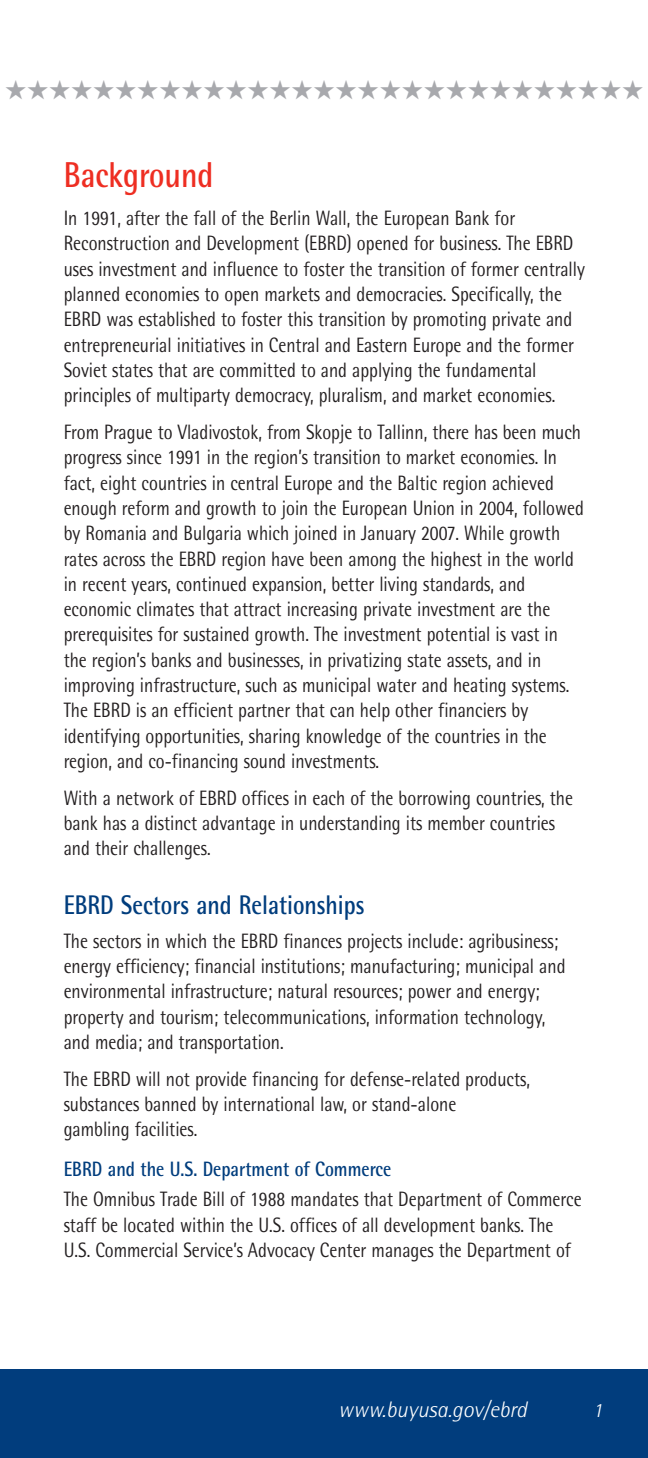
<style>
.page{position:relative;width:648px;height:1458px;background:#fff}
.page>*{position:absolute;margin:0;border:0;box-sizing:border-box;transform-origin:0 0}
.t1{font:700 36px "Rotis Semi Sans";color:#ee2e22;scale:.85 1}
.t2{font:27px "Zapf Dingbats";color:#a8a9ad}
.t3{font:700 27px "Rotis Semi Sans";color:#013d7d;scale:.85 1}
.t4{font:italic 300 22.5px "Rotis Semi Sans";color:#fff}
.t5{font:20.7px/25.4px "Rotis Semi Sans";color:#231f20;scale:.85 1}
.t6{font:700 20.7px "Rotis Semi Sans";color:#013d7d;scale:.85 1}
.t7{font:italic 300 20.25px "Rotis Semi Sans";color:#fff}
</style>
<div class="page">
<div style="left:0;top:1369px;width:648px;height:89px;background:#013d7d"></div>
<h2 class="t2" style="left:5px;top:74px;width:640px">★★★★★★★★★★★★★★★★★★★★★★★★★★★★★</h2>
<h1 class="t1" style="left:64px;top:162px;width:178px">Background</h1>
<p class="t5" style="left:64px;top:207px;width:615px">In 1991, after the fall of the Berlin Wall, the European Bank for Reconstruction and Development (EBRD) opened for business. The EBRD uses investment and influence to foster the transition of former centrally planned economies to open markets and democracies. Specifically, the EBRD was established to foster this transition by promoting private and entrepreneurial initiatives in Central and Eastern Europe and the former Soviet states that are committed to and applying the fundamental principles of multiparty democracy, pluralism, and market economies.</p>
<p class="t5" style="left:64px;top:421px;width:614px">From Prague to Vladivostok, from Skopje to Tallinn, there has been much progress since 1991 in the region’s transition to market economies. In fact, eight countries in central Europe and the Baltic region achieved enough reform and growth to join the European Union in 2004, followed by Romania and Bulgaria which joined in January 2007. While growth rates across the EBRD region have been among the highest in the world in recent years, continued expansion, better living standards, and economic climates that attract increasing private investment are the prerequisites for sustained growth. The investment potential is vast in the region’s banks and businesses, in privatizing state assets, and in improving infrastructure, such as municipal water and heating systems.<br>The EBRD is an efficient partner that can help other financiers by identifying opportunities, sharing knowledge of the countries in the region, and co-financing sound investments.</p>
<p class="t5" style="left:64px;top:787px;width:601px">With a network of EBRD offices in each of the borrowing countries, the bank has a distinct advantage in understanding its member countries and their challenges.</p>
<h2 class="t3" style="left:64px;top:896px;width:356px">EBRD Sectors and Relationships</h2>
<p class="t5" style="left:64px;top:930px;width:592px">The sectors in which the EBRD finances projects include: agribusiness; energy efficiency; financial institutions; manufacturing; municipal and environmental infrastructure; natural resources; power and energy; property and tourism; telecommunications, information technology, and media; and transportation.</p>
<p class="t5" style="left:64px;top:1068px;width:550px">The EBRD will not provide financing for defense-related products, substances banned by international law, or stand-alone<br>gambling facilities.</p>
<p class="t6" style="left:64px;top:1162px;width:387px">EBRD and the U.S. Department of Commerce</p>
<p class="t5" style="left:64px;top:1189px;width:611px">The Omnibus Trade Bill of 1988 mandates that Department of Commerce staff be located within the U.S. offices of all development banks. The<br>U.S. Commercial Service’s Advocacy Center manages the Department of</p>
<p class="t4" style="left:338px;top:1402px;width:190px">www.buyusa.gov/ebrd</p>
<p class="t7" style="left:593px;top:1403px;width:11px">1</p>
</div>
